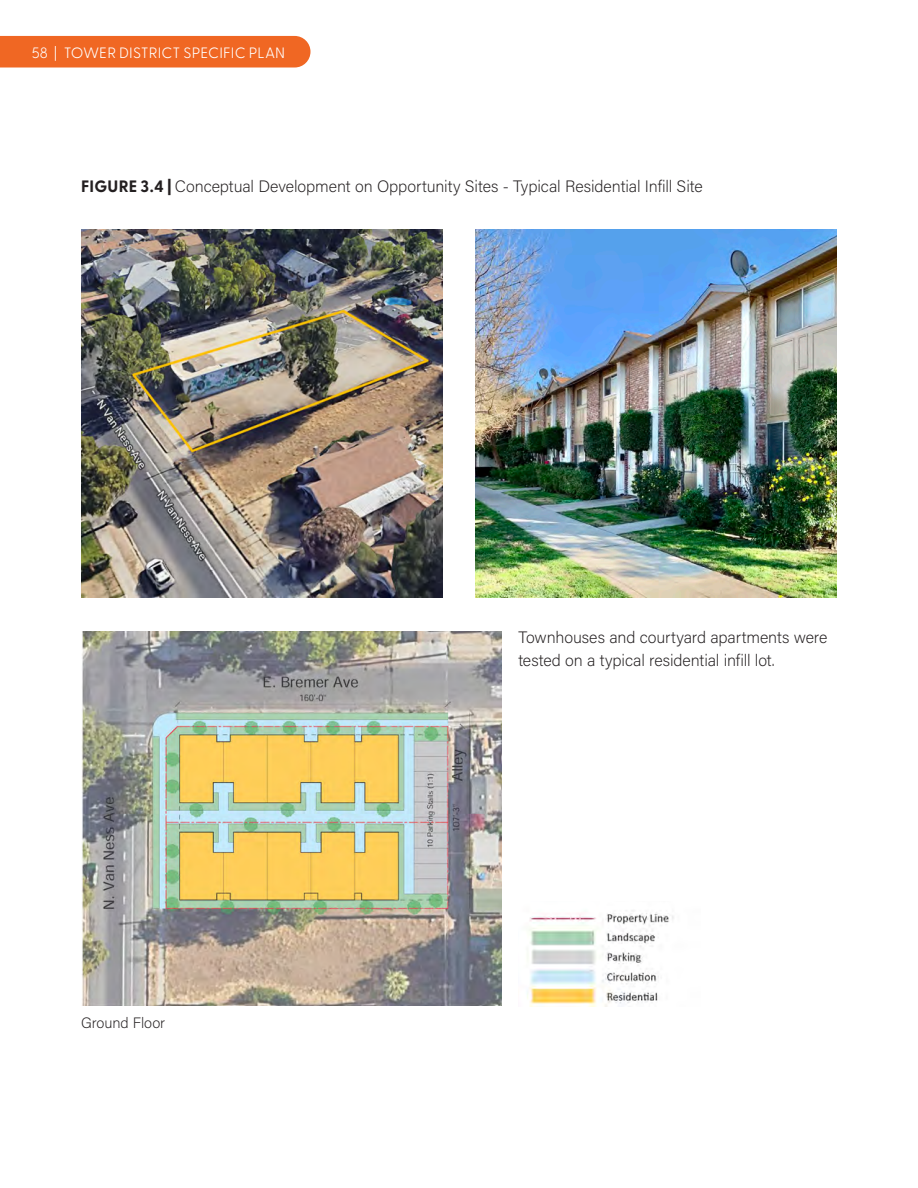
<style>
.page{position:relative;width:918px;height:1188px;background:#fff}
.page>*{position:absolute;margin:0;border:0;box-sizing:border-box;transform-origin:0 0}
.Figure_Ch1{font:200 16.5px "Acumin Pro";letter-spacing:-.005em;color:#231f20}
.Body_Text{font:200 16.5px/22.5px "Acumin Pro";letter-spacing:-.005em;color:#231f20}
.t1{font:300 15px "Greycliff CF";letter-spacing:.01em;color:#fff}
.Image_Caption{font:200 15px "Acumin Pro";color:#231f20}
.s1{font-family:"Greycliff CF";font-weight:700}
</style>
<div class="page">
<div style="left:0;top:36px;width:311px;height:32px;background:#f06723"></div>
<img style="left:81px;top:230px;width:361px;height:368px">
<img style="left:476px;top:230px;width:361px;height:368px">
<img style="left:81px;top:631px;width:420px;height:374px">
<img style="left:527px;top:910px;width:147px;height:96px">
<p class="t1" style="left:32px;top:41px;width:255px">58 | TOWER DISTRICT SPECIFIC PLAN</p>
<p class="Figure_Ch1" style="left:81px;top:175px;width:623px"><span class="s1">FIGURE 3.4 |</span> Conceptual Development on Opportunity Sites - Typical Residential Infill Site</p>
<p class="Image_Caption" style="left:81px;top:1013px;width:86px">Ground Floor</p>
<p class="Body_Text" style="left:518px;top:626px;width:310px">Townhouses and courtyard apartments were tested on a typical residential infill lot.</p>
</div>
